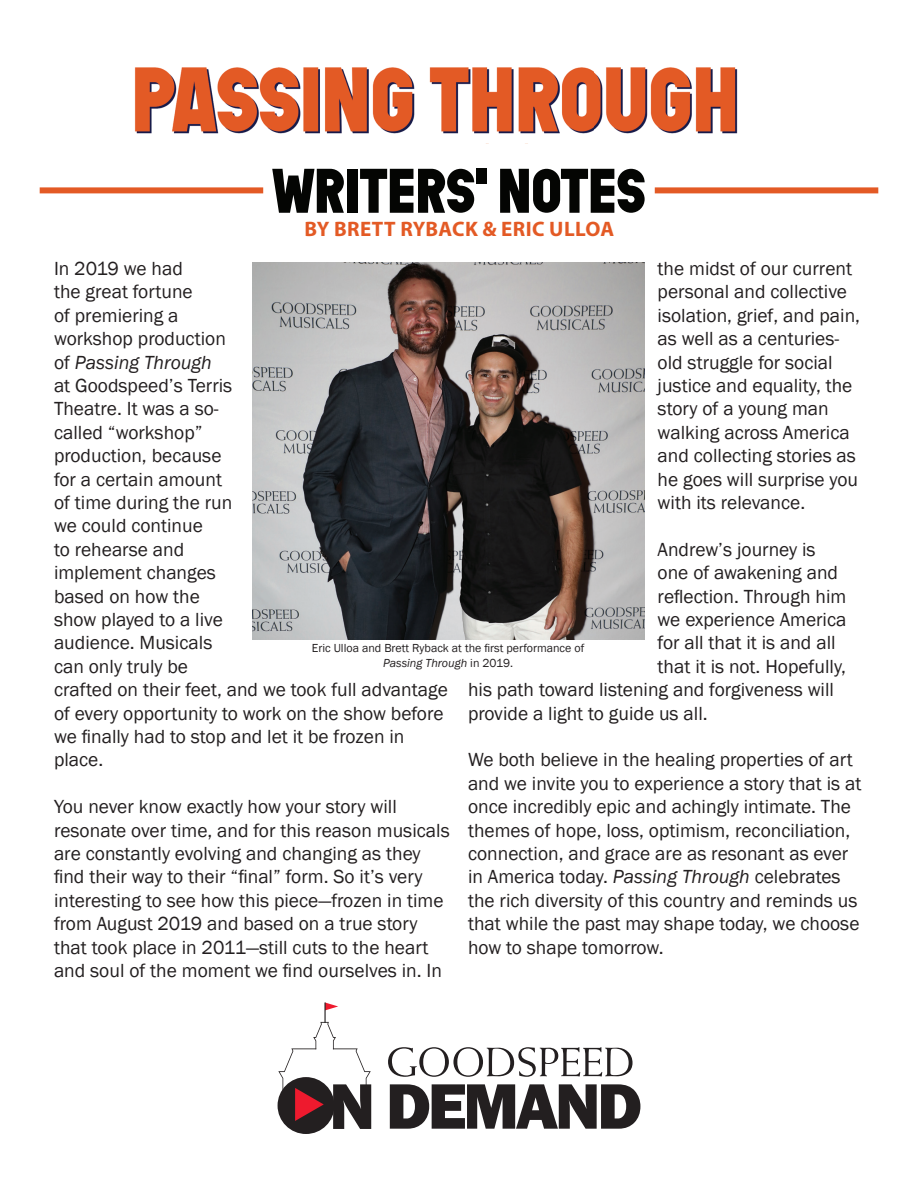
<style>
.page{position:relative;width:918px;height:1188px;background:#fff}
.page>*{position:absolute;margin:0;border:0;box-sizing:border-box;transform-origin:0 0}
.t1{font:700 63px "Stenciletta Solid";color:#040503}
.t2{font:700 21px "Myriad Pro";letter-spacing:.02em;color:#e35a25}
.t3{font:19.5px/23.4px "Franklin Gothic";color:#231f20}
.t4{font:12px/14.4px "Franklin Gothic";color:#231f20;text-align:center}
.s1{font-style:italic}
</style>
<div class="page">
<div style="left:40px;top:187px;width:223px;height:6px;background:#e35a25"></div>
<div style="left:655px;top:187px;width:223px;height:6px;background:#e35a25"></div>
<img style="left:253px;top:262px;width:391px;height:377px">
<img style="left:134px;top:67px;width:604px;height:77px">
<svg style="left:388px;top:1047px;width:245px;height:30px"></svg>
<svg style="left:390px;top:1084px;width:250px;height:45px"></svg>
<div style="left:278px;top:1077px;width:56px;height:57px;background:#231f20;border-radius:50%"></div>
<svg style="left:278px;top:1022px;width:93px;height:107px"></svg>
<svg style="left:326px;top:1003px;width:12px;height:7px"></svg>
<hr style="left:324px;top:1003px;width:2px;height:20px;background:#231f20">
<h1 class="t1" style="left:272px;top:155px;width:375px">WRITERS' NOTES</h1>
<p class="t2" style="left:304px;top:215px;width:312px">BY BRETT RYBACK &amp; ERIC ULLOA</p>
<p class="t3" style="left:54px;top:257px;width:395px">In 2019 we had<br>the great fortune<br>of premiering a<br>workshop production<br>of <span class="s1">Passing Through<br></span>at Goodspeed’s Terris<br>Theatre. It was a so-<br>called “workshop”<br>production, because<br>for a certain amount<br>of time during the run<br>we could continue<br>to rehearse and<br>implement changes<br>based on how the<br>show played to a live<br>audience. Musicals<br>can only truly be<br>crafted on their feet, and we took full advantage of every opportunity to work on the show before we finally had to stop and let it be frozen in place.</p>
<p class="t3" style="left:54px;top:795px;width:397px">You never know exactly how your story will resonate over time, and for this reason musicals are constantly evolving and changing as they find their way to their “final” form. So it’s very interesting to see how this piece—frozen in time from August 2019 and based on a true story that took place in 2011—still cuts to the heart and soul of the moment we find ourselves in. In</p>
<p class="t3" style="left:658px;top:257px;width:204px">the midst of our current personal and collective isolation, grief, and pain, as well as a centuries&shy;old struggle for social justice and equality, the story of a young man walking across America and collecting stories as he goes will surprise you with its relevance.</p>
<p class="t3" style="left:658px;top:538px;width:159px">Andrew’s journey is</p>
<p class="t3" style="left:658px;top:561px;width:182px">one of awakening and</p>
<p class="t3" style="left:658px;top:585px;width:190px">reflection. Through him</p>
<p class="t3" style="left:658px;top:608px;width:190px">we experience America</p>
<p class="t3" style="left:658px;top:632px;width:180px">for all that it is and all</p>
<p class="t3" style="left:658px;top:655px;width:190px">that it is not. Hopefully,</p>
<p class="t3" style="left:468px;top:678px;width:368px">his path toward listening and forgiveness will</p>
<p class="t3" style="left:468px;top:702px;width:241px">provide a light to guide us all.</p>
<p class="t3" style="left:468px;top:749px;width:395px">We both believe in the healing properties of art and we invite you to experience a story that is at once incredibly epic and achingly intimate. The themes of hope, loss, optimism, reconciliation, connection, and grace are as resonant as ever in America today. <span class="s1">Passing Through</span> celebrates the rich diversity of this country and reminds us that while the past may shape today, we choose how to shape tomorrow.</p>
<p class="t4" style="left:312px;top:641px;width:274px">Eric Ulloa and Brett Ryback at the first performance of<br><span class="s1">Passing Through</span> in 2019.</p>
</div>
